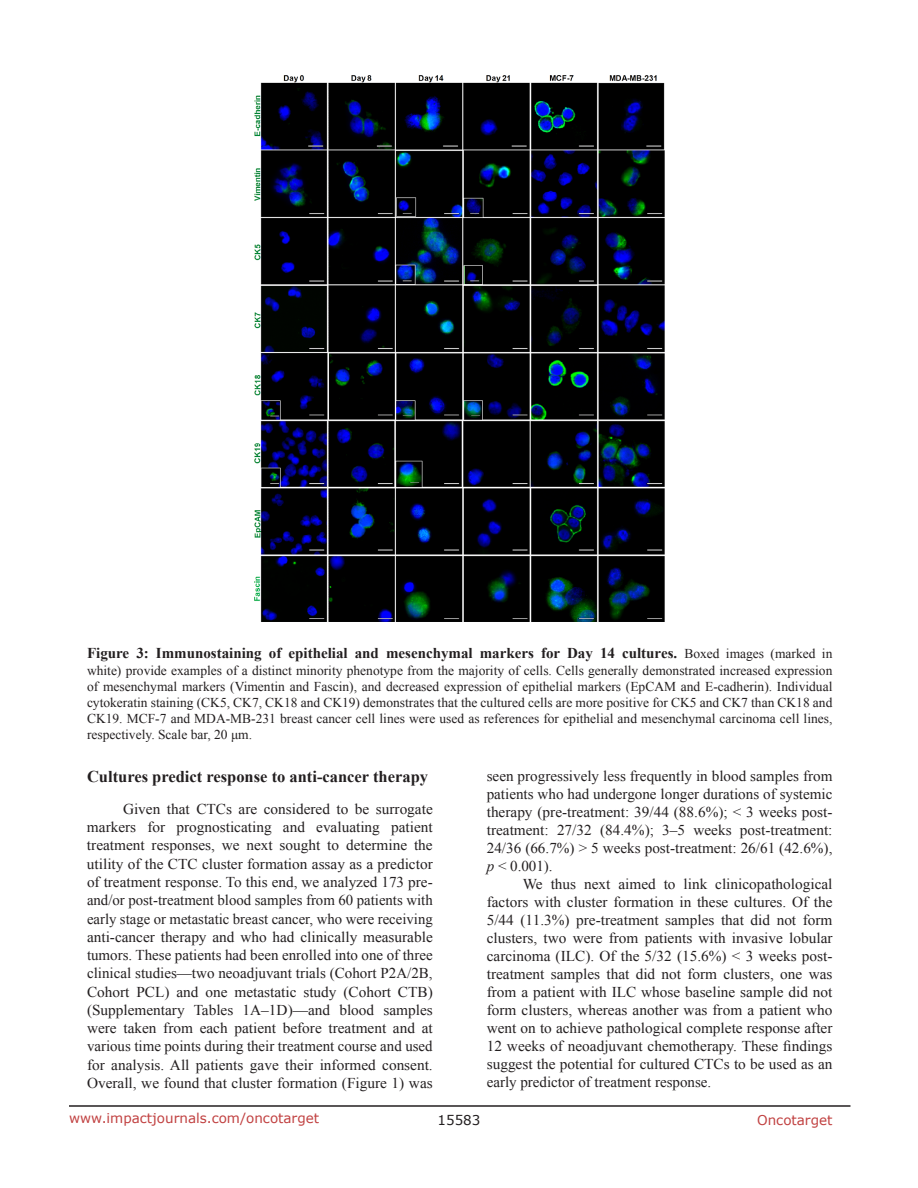
<style>
.page{position:relative;width:918px;height:1188px;background:#fff}
.page>*{position:absolute;margin:0;border:0;box-sizing:border-box;transform-origin:0 0}
.t1{font:700 16.5px "Times New Roman";color:#231f20}
.t2{font:15px/18px "Times New Roman";color:#231f20;text-align:justify}
.t3{font:700 15px "Times New Roman";color:#231f20}
.t4{font:13.5px/16.2px "Times New Roman";color:#231f20;text-align:justify}
.t5{font:13.5px "Verdana";color:#c14141}
.t6{font:13.5px "Verdana";color:#231f20}
.s1{font-weight:400;font-size:13.5px}
.s2{font-style:italic}
</style>
<div class="page">
<hr style="left:69px;top:1105px;width:781px;height:2px;background:#231f20">
<img style="left:255px;top:76px;width:410px;height:545px">
<p class="t3" style="left:87px;top:643px;width:747px">Figure 3: Immunostaining of epithelial and mesenchymal markers for Day 14 cultures. <span class="s1">Boxed images (marked in</span></p>
<p class="t4" style="left:87px;top:662px;width:747px">white) provide examples of a distinct minority phenotype from the majority of cells. Cells generally demonstrated increased expression of mesenchymal markers (Vimentin and Fascin), and decreased expression of epithelial markers (EpCAM and E-cadherin). Individual cytokeratin staining (CK5, CK7, CK18 and CK19) demonstrates that the cultured cells are more positive for CK5 and CK7 than CK18 and CK19. MCF-7 and MDA-MB-231 breast cancer cell lines were used as references for epithelial and mesenchymal carcinoma cell lines, respectively. Scale bar, 20 μm.</p>
<p class="t1" style="left:87px;top:765px;width:343px">Cultures predict response to anti-cancer therapy</p>
<p class="t2" style="left:87px;top:800px;width:347px;text-indent:36px">Given that CTCs are considered to be surrogate markers for prognosticating and evaluating patient treatment responses, we next sought to determine the utility of the CTC cluster formation assay as a predictor of treatment response. To this end, we analyzed 173 pre&shy;and/or post-treatment blood samples from 60 patients with early stage or metastatic breast cancer, who were receiving anti-cancer therapy and who had clinically measurable tumors. These patients had been enrolled into one of three clinical studies—two neoadjuvant trials (Cohort P2A/2B, Cohort PCL) and one metastatic study (Cohort CTB) (Supplementary Tables 1A–1D)—and blood samples were taken from each patient before treatment and at various time points during their treatment course and used for analysis. All patients gave their informed consent.<br>Overall, we found that cluster formation (Figure 1) was</p>
<p class="t2" style="left:487px;top:767px;width:347px">seen progressively less frequently in blood samples from patients who had undergone longer durations of systemic therapy (pre-treatment: 39/44 (88.6%); &lt; 3 weeks post&shy;treatment: 27/32 (84.4%); 3–5 weeks post-treatment:<br>24/36 (66.7%) &gt; 5 weeks post-treatment: 26/61 (42.6%), <span class="s2">p</span> &lt; 0.001).</p>
<p class="t2" style="left:487px;top:875px;width:347px;text-indent:36px">We thus next aimed to link clinicopathological factors with cluster formation in these cultures. Of the 5/44 (11.3%) pre-treatment samples that did not form clusters, two were from patients with invasive lobular carcinoma (ILC). Of the 5/32 (15.6%) &lt; 3 weeks post&shy;treatment samples that did not form clusters, one was from a patient with ILC whose baseline sample did not form clusters, whereas another was from a patient who went on to achieve pathological complete response after 12 weeks of neoadjuvant chemotherapy. These findings suggest the potential for cultured CTCs to be used as an early predictor of treatment response.</p>
<p class="t5" style="left:69px;top:1109px;width:252px">www.impactjournals.com/oncotarget</p>
<p class="t6" style="left:438px;top:1111px;width:44px">15583</p>
<p class="t5" style="left:757px;top:1111px;width:77px">Oncotarget</p>
</div>
